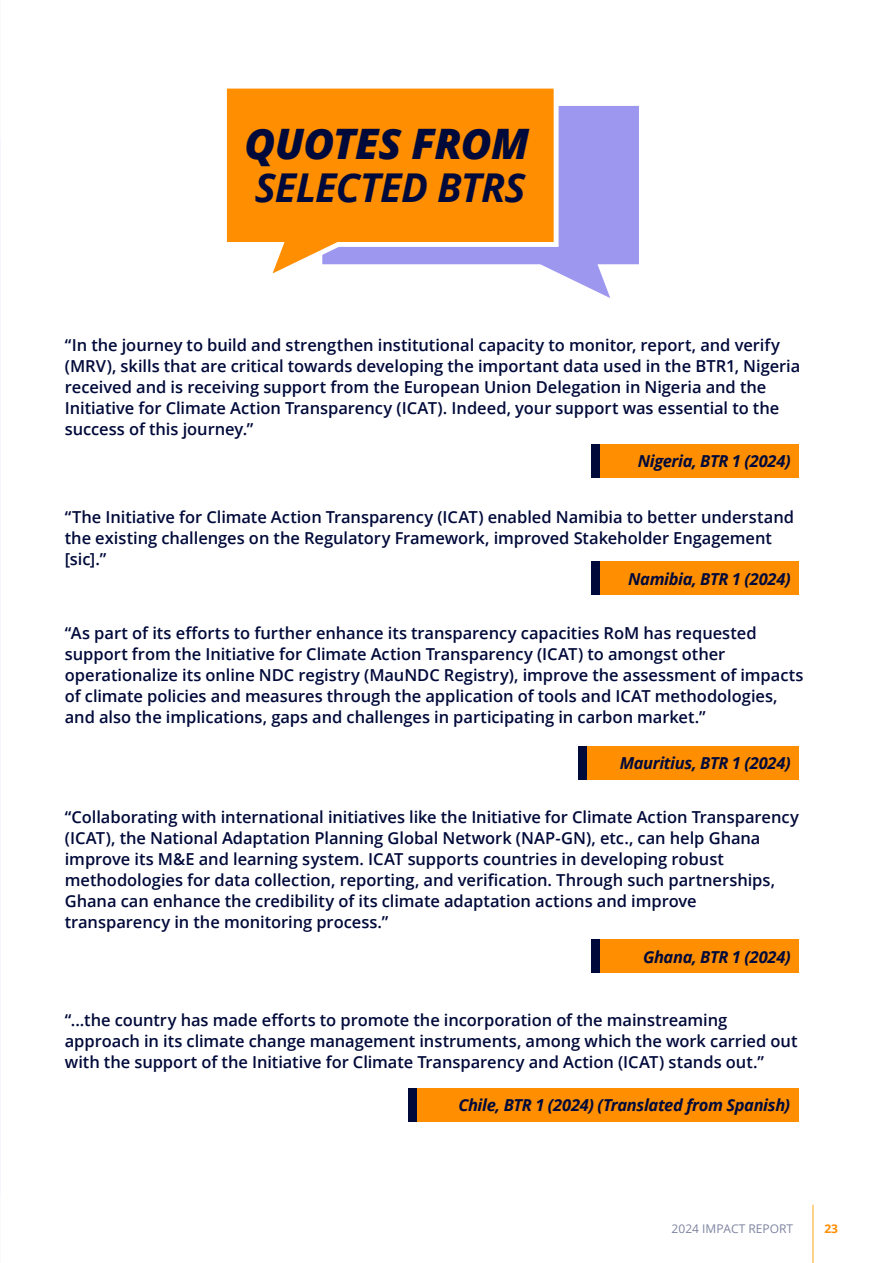
<style>
.page{position:relative;width:893px;height:1263px;background:#fff}
.page>*{position:absolute;margin:0;border:0;box-sizing:border-box;transform-origin:0 0}
.t1{font:italic 800 42px "Open Sans";letter-spacing:-.02em;color:#000a3a}
.t2{font:italic 700 39.75px "Open Sans";letter-spacing:-.02em;color:#000a3a}
.t3{font:600 16.5px/21px "Open Sans";letter-spacing:-.005em;color:#000a3a}
.t4{font:italic 700 16.5px "Open Sans";letter-spacing:-.02em;color:#000a3a}
.t5{font:12px "Open Sans";color:#7e84a1}
.t6{font:700 12px "Open Sans";color:#ff8e00}
</style>
<div class="page">
<hr style="left:812px;top:1205px;width:2px;height:58px;background:#ffc465">
<div style="left:591px;top:444px;width:208px;height:34px;background:#ff8e00"></div>
<div style="left:591px;top:444px;width:9px;height:34px;background:#000a3a"></div>
<div style="left:591px;top:561px;width:208px;height:34px;background:#ff8e00"></div>
<div style="left:591px;top:561px;width:9px;height:34px;background:#000a3a"></div>
<div style="left:591px;top:939px;width:208px;height:34px;background:#ff8e00"></div>
<div style="left:591px;top:939px;width:9px;height:34px;background:#000a3a"></div>
<div style="left:408px;top:1088px;width:391px;height:34px;background:#ff8e00"></div>
<div style="left:408px;top:1088px;width:9px;height:34px;background:#000a3a"></div>
<div style="left:582px;top:746px;width:217px;height:33px;background:#ff8e00"></div>
<div style="left:578px;top:746px;width:9px;height:33px;background:#000a3a"></div>
<svg style="left:561px;top:106px;width:78px;height:192px;background:#a8a3f1"></svg>
<svg style="left:226px;top:88px;width:335px;height:186px;background:#f89c2e"></svg>
<h1 class="t1" style="left:245px;top:112px;width:286px">QUOTES FROM</h1>
<h2 class="t2" style="left:255px;top:160px;width:272px">SELECTED BTRS</h2>
<p class="t3" style="left:65px;top:334px;width:737px">“In the journey to build and strengthen institutional capacity to monitor, report, and verify (MRV), skills that are critical towards developing the important data used in the BTR1, Nigeria received and is receiving support from the European Union Delegation in Nigeria and the Initiative for Climate Action Transparency (ICAT). Indeed, your support was essential to the success of this journey.”</p>
<p class="t4" style="left:638px;top:450px;width:154px">Nigeria, BTR 1 (2024)</p>
<p class="t3" style="left:65px;top:506px;width:731px">“The Initiative for Climate Action Transparency (ICAT) enabled Namibia to better understand the existing challenges on the Regulatory Framework, improved Stakeholder Engagement [sic].”</p>
<p class="t4" style="left:628px;top:567px;width:164px">Namibia, BTR 1 (2024)</p>
<p class="t3" style="left:65px;top:622px;width:740px">“As part of its efforts to further enhance its transparency capacities RoM has requested support from the Initiative for Climate Action Transparency (ICAT) to amongst other operationalize its online NDC registry (MauNDC Registry), improve the assessment of impacts of climate policies and measures through the application of tools and ICAT methodologies, and also the implications, gaps and challenges in participating in carbon market.”</p>
<p class="t4" style="left:620px;top:751px;width:172px">Mauritius, BTR 1 (2024)</p>
<p class="t3" style="left:65px;top:806px;width:736px">“Collaborating with international initiatives like the Initiative for Climate Action Transparency (ICAT), the National Adaptation Planning Global Network (NAP-GN), etc., can help Ghana improve its M&amp;E and learning system. ICAT supports countries in developing robust methodologies for data collection, reporting, and verification. Through such partnerships, Ghana can enhance the credibility of its climate adaptation actions and improve transparency in the monitoring process.”</p>
<p class="t4" style="left:643px;top:945px;width:149px">Ghana, BTR 1 (2024)</p>
<p class="t3" style="left:65px;top:1009px;width:734px">“...the country has made efforts to promote the incorporation of the mainstreaming approach in its climate change management instruments, among which the work carried out with the support of the Initiative for Climate Transparency and Action (ICAT) stands out.”</p>
<p class="t4" style="left:458px;top:1094px;width:333px">Chile, BTR 1 (2024) (Translated from Spanish)</p>
<p class="t5" style="left:672px;top:1220px;width:123px">2024 IMPACT REPORT</p>
<p class="t6" style="left:824px;top:1220px;width:15px">23</p>
</div>
